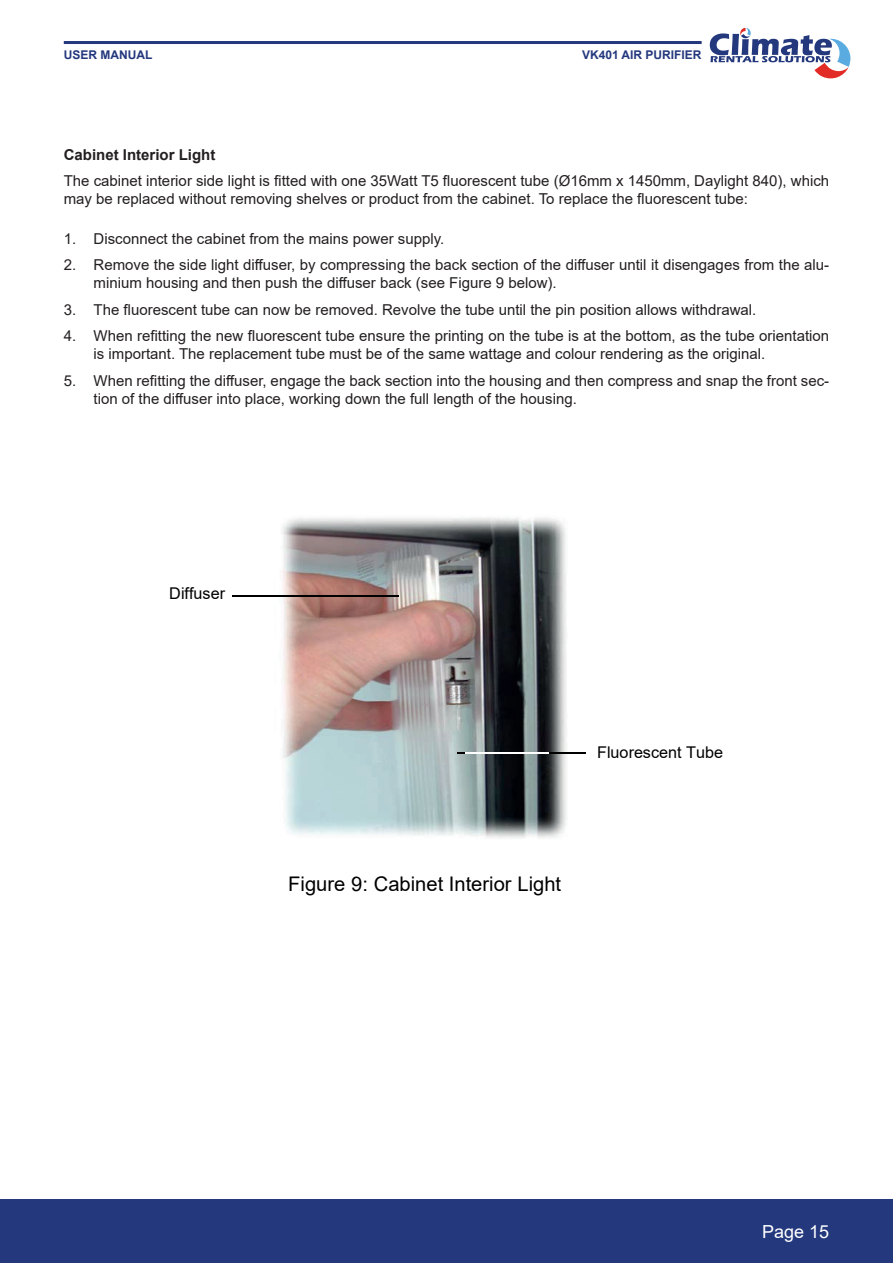
<style>
.page{position:relative;width:893px;height:1263px;background:#fff}
.page>*{position:absolute;margin:0;border:0;box-sizing:border-box;transform-origin:0 0}
.t1{font:20.1px "Arial";color:#000001}
.t2{font:18px "Arial";color:#fff}
.t3{font:16.2px "Arial";color:#000001}
.Body_Text{font:15px/18px "Arial";color:#231f20}
.Heading_4{font:700 15px "Arial";color:#231f20}
.t4{font:700 12px "Arial";color:#24387d}
</style>
<div class="page">
<div style="left:0;top:1199px;width:893px;height:64px;background:#24387d"></div>
<svg style="left:710px;top:28px;width:141px;height:51px"></svg>
<hr style="left:64px;top:41px;width:638px;height:3px;background:#24387d">
<img style="left:275px;top:517px;width:303px;height:321px">
<hr style="left:232px;top:595px;width:167px;height:1px;background:#000001">
<hr style="left:457px;top:752px;width:129px;height:1px;background:#000001">
<hr style="left:466px;top:752px;width:82px;height:1px;background:#fff">
<p class="t4" style="left:64px;top:46px;width:90px">USER MANUAL</p>
<p class="t4" style="left:582px;top:46px;width:121px">VK401 AIR PURIFIER</p>
<p class="Heading_4" style="left:64px;top:144px;width:153px">Cabinet Interior Light</p>
<p class="Body_Text" style="left:64px;top:172px;width:767px">The cabinet interior side light is fitted with one 35Watt T5 fluorescent tube (Ø16mm x 1450mm, Daylight 840), which may be replaced without removing shelves or product from the cabinet. To replace the fluorescent tube:</p>
<p class="Body_Text" style="left:64px;top:229px;width:382px">1. Disconnect the cabinet from the mains power supply.</p>
<p class="Body_Text" style="left:94px;top:256px;width:737px;text-indent:-30px">2. Remove the side light diffuser, by compressing the back section of the diffuser until it disengages from the alu&shy;minium housing and then push the diffuser back (see Figure 9 below).</p>
<p class="Body_Text" style="left:64px;top:300px;width:694px">3. The fluorescent tube can now be removed. Revolve the tube until the pin position allows withdrawal.</p>
<p class="Body_Text" style="left:94px;top:327px;width:737px;text-indent:-30px">4. When refitting the new fluorescent tube ensure the printing on the tube is at the bottom, as the tube orientation is important. The replacement tube must be of the same wattage and colour rendering as the original.</p>
<p class="Body_Text" style="left:94px;top:371px;width:737px;text-indent:-30px">5. When refitting the diffuser, engage the back section into the housing and then compress and snap the front sec&shy;tion of the diffuser into place, working down the full length of the housing.</p>
<p class="t3" style="left:169px;top:582px;width:57px">Diffuser</p>
<p class="t3" style="left:597px;top:741px;width:127px">Fluorescent Tube</p>
<h1 class="t1" style="left:288px;top:870px;width:274px">Figure 9: Cabinet Interior Light</h1>
<p class="t2" style="left:762px;top:1219px;width:69px">Page 15</p>
</div>
